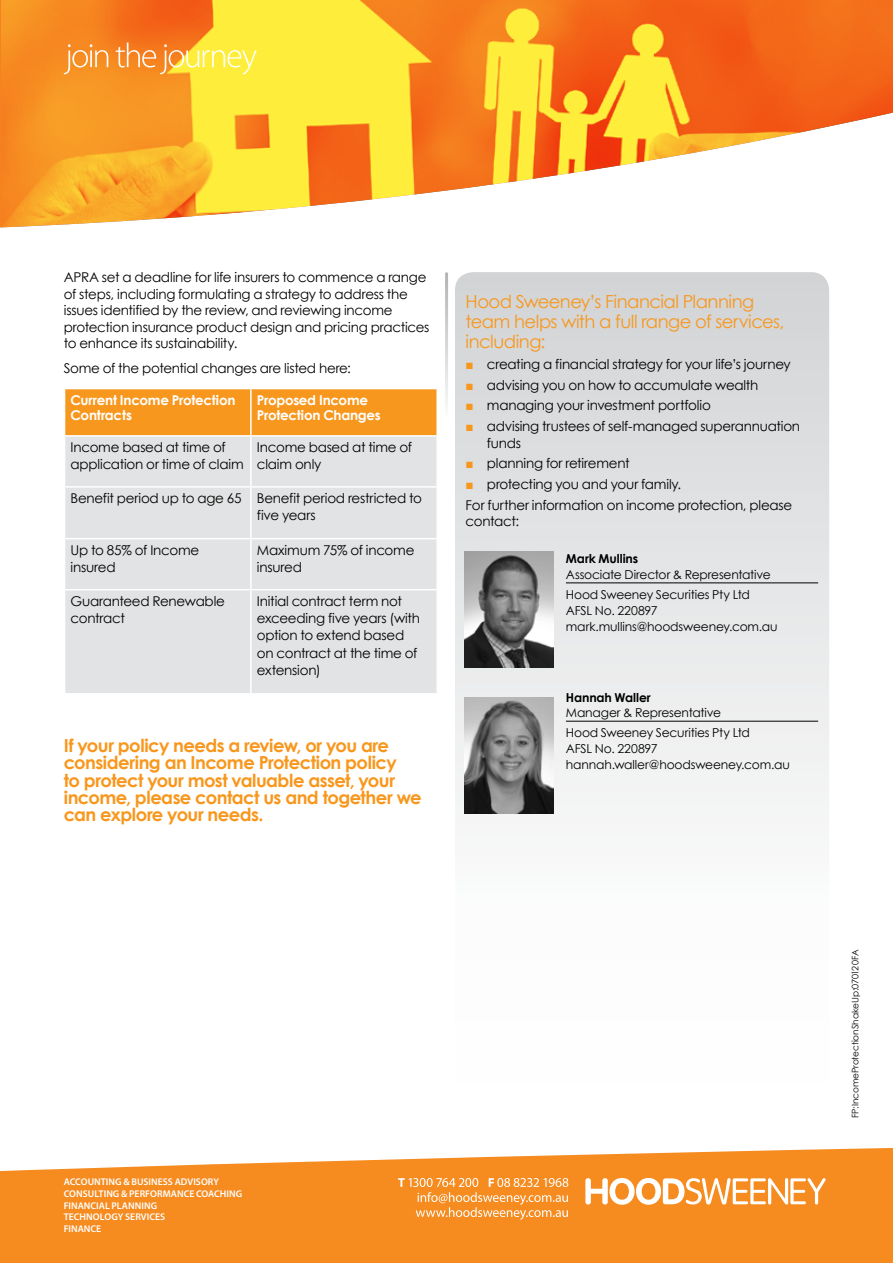
<style>
.page{position:relative;width:893px;height:1263px;background:#fff}
.page>*{position:absolute;margin:0;border:0;box-sizing:border-box;transform-origin:0 0}
.t1{font:700 18px/17.2px "Century Gothic";letter-spacing:-.03em;color:#f8971d}
.t2{font:18px/19.8px "Century Gothic";letter-spacing:-.03em;color:#f8971d}
.t3{font:13.5px/17.2px "Century Gothic";letter-spacing:-.015em;color:#000}
.t4{font:700 13.5px/15px "Century Gothic";letter-spacing:-.02em;color:#fff}
.t5{font:13.5px "Century Gothic";letter-spacing:-.035em;color:#000}
.t6{font:12.3px/20px "Century Gothic";letter-spacing:-.015em;color:#000}
.t7{font:700 12.3px "Century Gothic";letter-spacing:-.01em;color:#000}
.t8{font:600 9.75px/11.7px "Myriad Pro";letter-spacing:.005em;color:#fff}
.t9{font:9px "Century Gothic";letter-spacing:-.005em;color:#000}
.s1{color:#f8971d}
</style>
<div class="page">
<svg style="left:0;top:1147px;width:893px;height:116px;background:#f79838"></svg>
<div style="left:65px;top:389px;width:371px;height:46px;background:#f8971d"></div>
<div style="left:65px;top:437px;width:371px;height:256px;background:#e2e3e4"></div>
<hr style="left:250px;top:437px;width:2px;height:49px;background:#fff">
<hr style="left:64px;top:486px;width:187px;height:2px;background:#fff">
<hr style="left:251px;top:486px;width:187px;height:2px;background:#fff">
<hr style="left:250px;top:488px;width:2px;height:50px;background:#fff">
<hr style="left:64px;top:538px;width:187px;height:1px;background:#fff">
<hr style="left:251px;top:538px;width:187px;height:1px;background:#fff">
<hr style="left:250px;top:539px;width:2px;height:50px;background:#fff">
<hr style="left:64px;top:589px;width:187px;height:1px;background:#fff">
<hr style="left:251px;top:589px;width:187px;height:1px;background:#fff">
<hr style="left:250px;top:590px;width:2px;height:103px;background:#fff">
<hr style="left:250px;top:389px;width:2px;height:46px;background:#fff">
<img style="left:2px;top:0;width:891px;height:227px">
<svg style="left:455px;top:272px;width:374px;height:543px;background:#e1e2e3"></svg>
<hr style="left:566px;top:582px;width:252px;height:1px;background:#000">
<hr style="left:566px;top:721px;width:252px;height:1px;background:#000">
<img style="left:464px;top:698px;width:89px;height:116px">
<img style="left:464px;top:552px;width:89px;height:116px">
<svg style="left:64px;top:44px;width:44px;height:30px"></svg>
<svg style="left:116px;top:43px;width:141px;height:32px;background:#fac44b"></svg>
<svg style="left:585px;top:1178px;width:241px;height:27px"></svg>
<svg style="left:398px;top:1178px;width:170px;height:42px;background:#f79f45"></svg>
<p class="t3" style="left:64px;top:269px;width:367px;line-height:16.5px">APRA set a deadline for life insurers to commence a range of steps, including formulating a strategy to address the issues identified by the review, and reviewing income protection insurance product design and pricing practices to enhance its sustainability.</p>
<p class="t3" style="left:64px;top:360px;width:289px">Some of the potential changes are listed here:</p>
<p class="t4" style="left:71px;top:392px;width:166px">Current Income Protection<br>Contracts</p>
<p class="t4" style="left:257px;top:392px;width:125px">Proposed Income<br>Protection Changes</p>
<p class="t3" style="left:71px;top:438px;width:175px">Income based at time of application or time of claim</p>
<p class="t3" style="left:257px;top:438px;width:157px">Income based at time of claim only</p>
<p class="t3" style="left:257px;top:489px;width:167px;text-indent:-186px">Benefit period up to age 65 Benefit period restricted to five years</p>
<p class="t3" style="left:71px;top:541px;width:130px">Up to 85% of Income insured</p>
<p class="t3" style="left:257px;top:541px;width:159px">Maximum 75% of income insured</p>
<p class="t3" style="left:71px;top:592px;width:156px">Guaranteed Renewable contract</p>
<p class="t3" style="left:257px;top:592px;width:165px">Initial contract term not exceeding five years (with option to extend based on contract at the time of extension)</p>
<h1 class="t1" style="left:64px;top:736px;width:359px">If your policy needs a review, or you are considering an Income Protection policy<br>to protect your most valuable asset, your income, please contact us and together we can explore your needs.</h1>
<h1 class="t2" style="left:466px;top:292px;width:320px">Hood Sweeney’s Financial Planning team helps with a full range of services, including:</h1>
<p class="t3" style="left:466px;top:355px;width:327px"><span class="s1">■</span> creating a financial strategy for your life’s journey</p>
<p class="t3" style="left:466px;top:376px;width:294px"><span class="s1">■</span> advising you on how to accumulate wealth</p>
<p class="t3" style="left:466px;top:397px;width:247px"><span class="s1">■</span> managing your investment portfolio</p>
<p class="t3" style="left:487px;top:418px;width:315px;line-height:16.5px;text-indent:-21px"><span class="s1">■</span> advising trustees of self-managed superannuation funds</p>
<p class="t3" style="left:466px;top:455px;width:165px"><span class="s1">■</span> planning for retirement</p>
<p class="t3" style="left:466px;top:474px;width:328px;line-height:20.7px"><span class="s1">■</span> protecting you and your family.<br>For further information on income protection, please</p>
<p class="t5" style="left:466px;top:512px;width:55px">contact:</p>
<p class="t7" style="left:566px;top:549px;width:74px">Mark Mullins</p>
<p class="t6" style="left:566px;top:564px;width:206px">Associate Director &amp; Representative<br>Hood Sweeney Securities Pty Ltd</p>
<p class="t6" style="left:566px;top:602px;width:213px;line-height:15.8px">AFSL No. 220897 mark.mullins@hoodsweeney.com.au</p>
<p class="t7" style="left:566px;top:688px;width:86px">Hannah Waller</p>
<p class="t6" style="left:566px;top:703px;width:186px">Manager &amp; Representative<br>Hood Sweeney Securities Pty Ltd</p>
<p class="t6" style="left:566px;top:741px;width:225px;line-height:15.8px">AFSL No. 220897 hannah.waller@hoodsweeney.com.au</p>
<p class="t8" style="left:64px;top:1176px;width:180px">ACCOUNTING &amp; BUSINESS ADVISORY<br>CONSULTING &amp; PERFORMANCE COACHING<br>FINANCIAL PLANNING<br>TECHNOLOGY SERVICES<br>FINANCE</p>
<p class="t9" style="left:849px;top:1118px;width:170px;rotate:-90deg">FP:IncomeProtectionShakeUp:070120FA</p>
</div>
